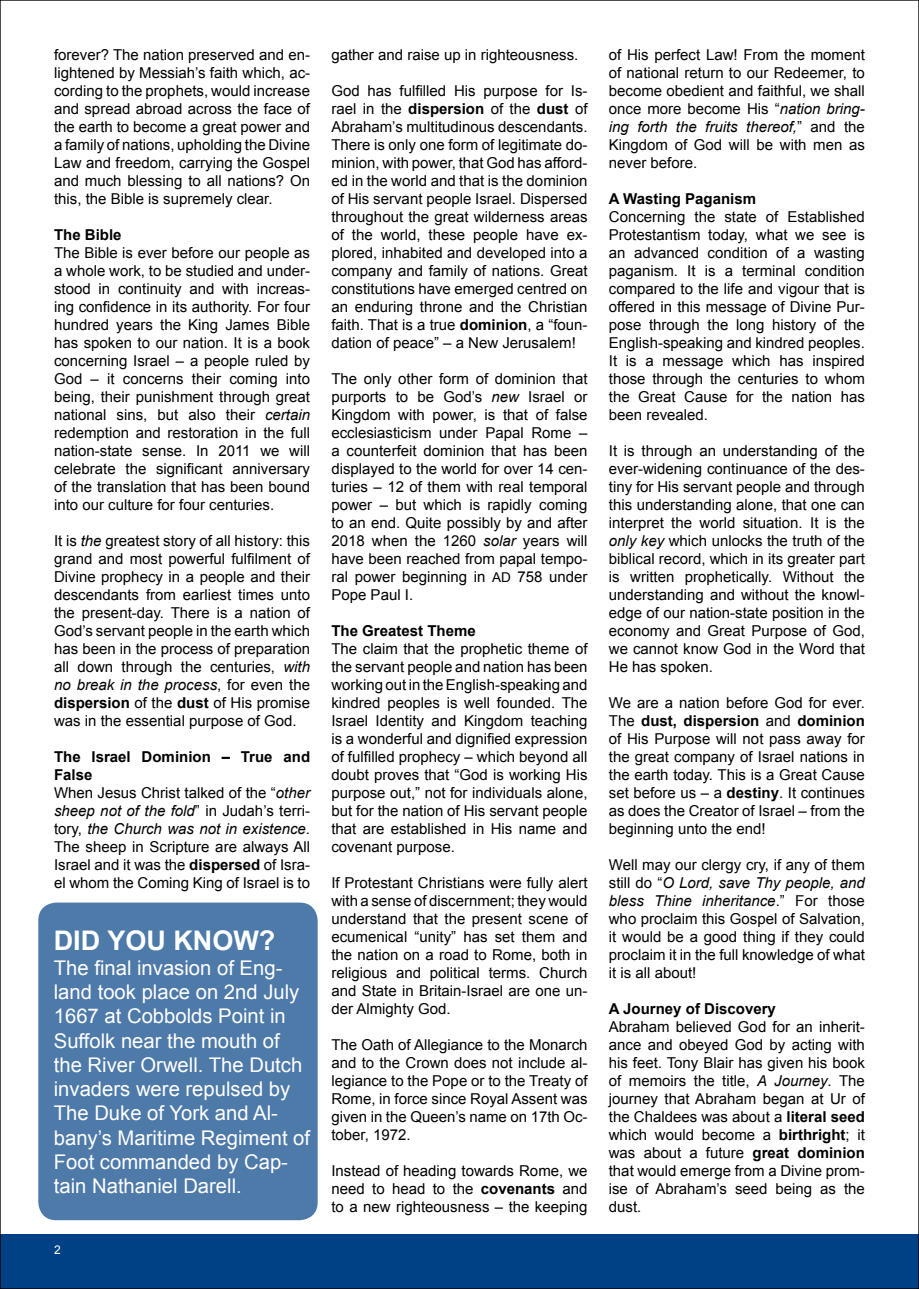
<style>
.page{position:relative;width:919px;height:1289px;background:#fff}
.page>*{position:absolute;margin:0;border:0;box-sizing:border-box;transform-origin:0 0}
.t1{font:700 27px "Arial";color:#fff}
.t2{font:20.25px/24.3px "Arial";color:#fff}
.t3{font:15px/18px "Arial";color:#000;text-align:justify}
.t4{font:700 15px "Arial";color:#000}
.t5{font:12px "Arial";color:#fff}
.s1{font-style:italic}
.s2{font-weight:700}
.s3{font-size:13.5px}
</style>
<div class="page">
<div style="left:0;top:1234px;width:918px;height:54px;background:#004185"></div>
<div style="left:38px;top:902px;width:279px;height:318px;background:#4d7aa9;border-radius:18px"></div>
<p class="t3" style="left:54px;top:45px;width:257px">forever? The nation preserved and en&shy;lightened by Messiah’s faith which, ac&shy;cording to the prophets, would increase and spread abroad across the face of the earth to become a great power and a family of nations, upholding the Divine Law and freedom, carrying the Gospel and much blessing to all nations? On this, the Bible is supremely clear.</p>
<p class="t4" style="left:54px;top:224px;width:69px">The Bible</p>
<p class="t3" style="left:54px;top:243px;width:257px">The Bible is ever before our people as a whole work, to be studied and under&shy;stood in continuity and with increas&shy;ing confidence in its authority. For four hundred years the King James Bible has spoken to our nation. It is a book concerning Israel – a people ruled by God – it concerns their coming into being, their punishment through great national sins, but also their <span class="s1">certain </span>redemption and restoration in the full nation-state sense. In 2011 we will celebrate the significant anniversary of the translation that has been bound into our culture for four centuries.</p>
<p class="t3" style="left:54px;top:531px;width:257px">It is <span class="s1">the</span> greatest story of all history: this grand and most powerful fulfilment of Divine prophecy in a people and their descendants from earliest times unto the present-day. There is a nation of God’s servant people in the earth which has been in the process of preparation all down through the centuries, <span class="s1">with no break in the process</span>, for even the <span class="s2">dispersion</span> of the <span class="s2">dust</span> of His promise was in the essential purpose of God.</p>
<p class="t3" style="left:54px;top:747px;width:257px;text-align:left"><span class="s2">The Israel Dominion – True and<br>False<br></span>When Jesus Christ talked of the “<span class="s1">other sheep not of the fold</span>” in Judah’s terri&shy;tory, <span class="s1">the Church was not in existence</span>.<br>The sheep in Scripture are always All<br>Israel and it was the <span class="s2">dispersed</span> of Isra&shy;el whom the Coming King of Israel is to</p>
<h1 class="t1" style="left:54px;top:923px;width:223px">DID YOU KNOW?</h1>
<p class="t2" style="left:54px;top:955px;width:258px">The final invasion of Eng&shy;land took place on 2nd July<br>1667 at Cobbolds Point in<br>Suffolk near the mouth of the River Orwell. The Dutch invaders were repulsed by<br>The Duke of York and Al&shy;bany’s Maritime Regiment of<br>Foot commanded by Cap&shy;tain Nathaniel Darell.</p>
<p class="t5" style="left:54px;top:1242px;width:8px">2</p>
<p class="t3" style="left:331px;top:45px;width:248px">gather and raise up in righteousness.</p>
<p class="t3" style="left:331px;top:81px;width:257px">God has fulfilled His purpose for Is&shy;rael in the <span class="s2">dispersion</span> of the <span class="s2">dust</span> of Abraham’s multitudinous descendants.<br>There is only one form of legitimate do&shy;minion, with power, that God has afford&shy;ed in the world and that is the dominion of His servant people Israel. Dispersed throughout the great wilderness areas of the world, these people have ex&shy;plored, inhabited and developed into a company and family of nations. Great constitutions have emerged centred on an enduring throne and the Christian faith. That is a true <span class="s2">dominion</span>, a “foun&shy;dation of peace” – a New Jerusalem!</p>
<p class="t3" style="left:331px;top:369px;width:257px">The only other form of dominion that purports to be God’s <span class="s1">new</span> Israel or Kingdom with power, is that of false ecclesiasticism under Papal Rome – a counterfeit dominion that has been displayed to the world for over 14 cen&shy;turies – 12 of them with real temporal power – but which is rapidly coming to an end. Quite possibly by and after 2018 when the 1260 <span class="s1">solar</span> years will have been reached from papal tempo&shy;ral power beginning in <span class="s3">AD</span> 758 under Pope Paul I.</p>
<p class="t4" style="left:331px;top:620px;width:146px">The Greatest Theme</p>
<p class="t3" style="left:331px;top:639px;width:257px">The claim that the prophetic theme of the servant people and nation has been working out in the English-speaking and kindred peoples is well founded. The Israel Identity and Kingdom teaching is a wonderful and dignified expression of fulfilled prophecy – which beyond all doubt proves that “God is working His purpose out,” not for individuals alone, but for the nation of His servant people that are established in His name and covenant purpose.</p>
<p class="t3" style="left:331px;top:873px;width:257px">If Protestant Christians were fully alert with a sense of discernment; they would understand that the present scene of ecumenical “unity” has set them and the nation on a road to Rome, both in religious and political terms. Church and State in Britain-Israel are one un&shy;der Almighty God.</p>
<p class="t3" style="left:331px;top:1035px;width:257px">The Oath of Allegiance to the Monarch and to the Crown does not include al&shy;legiance to the Pope or to the Treaty of Rome, in force since Royal Assent was given in the Queen’s name on 17th Oc&shy;tober, 1972.</p>
<p class="t3" style="left:331px;top:1161px;width:257px">Instead of heading towards Rome, we need to head to the <span class="s2">covenants</span> and to a new righteousness – the keeping</p>
<p class="t3" style="left:608px;top:45px;width:257px">of His perfect Law! From the moment of national return to our Redeemer, to become obedient and faithful, we shall once more become His “<span class="s1">nation bring&shy;ing forth the fruits thereof,</span>” and the Kingdom of God will be with men as never before.</p>
<p class="t4" style="left:608px;top:188px;width:149px">A Wasting Paganism</p>
<p class="t3" style="left:608px;top:207px;width:257px">Concerning the state of Established Protestantism today, what we see is an advanced condition of a wasting paganism. It is a terminal condition compared to the life and vigour that is offered in this message of Divine Pur&shy;pose through the long history of the English-speaking and kindred peoples.<br>It is a message which has inspired those through the centuries to whom the Great Cause for the nation has been revealed.</p>
<p class="t3" style="left:608px;top:441px;width:257px">It is through an understanding of the ever-widening continuance of the des&shy;tiny for His servant people and through this understanding alone, that one can interpret the world situation. It is the <span class="s1">only key</span> which unlocks the truth of the biblical record, which in its greater part is written prophetically. Without the understanding and without the knowl&shy;edge of our nation-state position in the economy and Great Purpose of God, we cannot know God in the Word that He has spoken.</p>
<p class="t3" style="left:608px;top:693px;width:257px">We are a nation before God for ever.<br>The <span class="s2">dust, dispersion</span> and <span class="s2">dominion </span>of His Purpose will not pass away for the great company of Israel nations in the earth today. This is a Great Cause set before us – a <span class="s2">destiny</span>. It continues as does the Creator of Israel – from the beginning unto the end!</p>
<p class="t3" style="left:608px;top:855px;width:257px">Well may our clergy cry, if any of them still do “<span class="s1">O Lord, save Thy people, and bless Thine inheritance</span>.” For those who proclaim this Gospel of Salvation, it would be a good thing if they could proclaim it in the full knowledge of what it is all about!</p>
<p class="t4" style="left:608px;top:998px;width:168px">A Journey of Discovery</p>
<p class="t3" style="left:608px;top:1017px;width:257px">Abraham believed God for an inherit&shy;ance and obeyed God by acting with his feet. Tony Blair has given his book of memoirs the title, <span class="s1">A Journey</span>. The journey that Abraham began at Ur of the Chaldees was about a <span class="s2">literal seed </span>which would become a <span class="s2">birthright</span>; it was about a future <span class="s2">great dominion </span>that would emerge from a Divine prom&shy;ise of Abraham’s seed being as the dust.</p>
</div>
